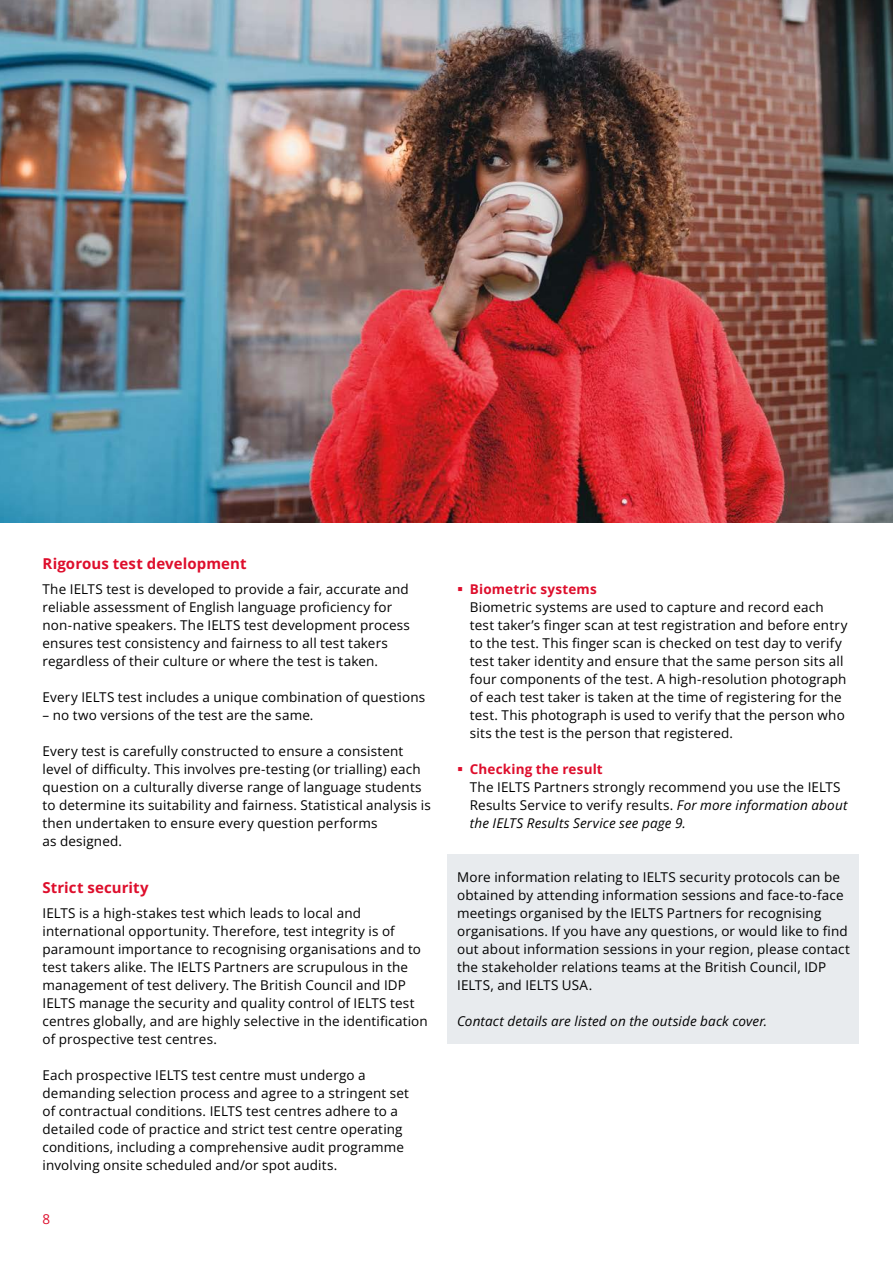
<style>
.page{position:relative;width:893px;height:1263px;background:#fff}
.page>*{position:absolute;margin:0;border:0;box-sizing:border-box;transform-origin:0 0}
.Subhead_E{font:700 15px "Open Sans";letter-spacing:.005em;color:#de0e2c}
.Body_text{font:13.5px/18px "Open Sans";letter-spacing:.01em;color:#000}
.Body_Bullet{font:13.5px/18px "Open Sans";letter-spacing:.01em;color:#000}
.Body_text-2{font:italic 13.5px "Open Sans";letter-spacing:.01em;color:#000}
.t1{font:13.5px "Open Sans";color:#de0e2c}
.s1{color:#de0e2c}
.s2{font-weight:700;color:#de0e2c}
.s3{font-style:italic}
</style>
<div class="page">
<div style="left:448px;top:855px;width:411px;height:189px;background:#e8ebee"></div>
<img style="left:0;top:0;width:893px;height:522px">
<p class="Subhead_E" style="left:43px;top:553px;width:206px">Rigorous test development</p>
<p class="Body_text" style="left:43px;top:580px;width:369px">The IELTS test is developed to provide a fair, accurate and reliable assessment of English language proficiency for non-native speakers. The IELTS test development process ensures test consistency and fairness to all test takers regardless of their culture or where the test is taken.</p>
<p class="Body_text" style="left:43px;top:688px;width:384px">Every IELTS test includes a unique combination of questions</p>
<p class="Body_text" style="left:43px;top:706px;width:272px">– no two versions of the test are the same.</p>
<p class="Body_text" style="left:43px;top:742px;width:390px">Every test is carefully constructed to ensure a consistent level of difficulty. This involves pre-testing (or trialling) each question on a culturally diverse range of language students to determine its suitability and fairness. Statistical analysis is then undertaken to ensure every question performs<br>as designed.</p>
<p class="Subhead_E" style="left:43px;top:877px;width:108px">Strict security</p>
<p class="Body_text" style="left:43px;top:904px;width:387px">IELTS is a high-stakes test which leads to local and international opportunity. Therefore, test integrity is of paramount importance to recognising organisations and to test takers alike. The IELTS Partners are scrupulous in the management of test delivery. The British Council and IDP IELTS manage the security and quality control of IELTS test centres globally, and are highly selective in the identification of prospective test centres.</p>
<p class="Body_text" style="left:43px;top:1066px;width:368px">Each prospective IELTS test centre must undergo a demanding selection process and agree to a stringent set of contractual conditions. IELTS test centres adhere to a detailed code of practice and strict test centre operating conditions, including a comprehensive audit programme involving onsite scheduled and/or spot audits.</p>
<p class="t1" style="left:43px;top:1210px;width:9px">8</p>
<p class="Body_Bullet" style="left:470px;top:580px;width:379px;text-indent:-13px"><span class="s1">▪</span> <span class="s2">Biometric systems<br></span>Biometric systems are used to capture and record each test taker’s finger scan at test registration and before entry to the test. This finger scan is checked on test day to verify test taker identity and ensure that the same person sits all four components of the test. A high-resolution photograph of each test taker is taken at the time of registering for the test. This photograph is used to verify that the person who sits the test is the person that registered.</p>
<p class="Body_Bullet" style="left:470px;top:760px;width:379px;text-indent:-13px"><span class="s1">▪</span> <span class="s2">Checking the result<br></span>The IELTS Partners strongly recommend you use the IELTS Results Service to verify results. <span class="s3">For more information about the IELTS Results Service see page 9.</span></p>
<p class="Body_text" style="left:457px;top:868px;width:394px">More information relating to IELTS security protocols can be obtained by attending information sessions and face-to-face meetings organised by the IELTS Partners for recognising organisations. If you have any questions, or would like to find out about information sessions in your region, please contact the stakeholder relations teams at the British Council, IDP IELTS, and IELTS USA.</p>
<p class="Body_text-2" style="left:457px;top:1012px;width:312px">Contact details are listed on the outside back cover.</p>
</div>
